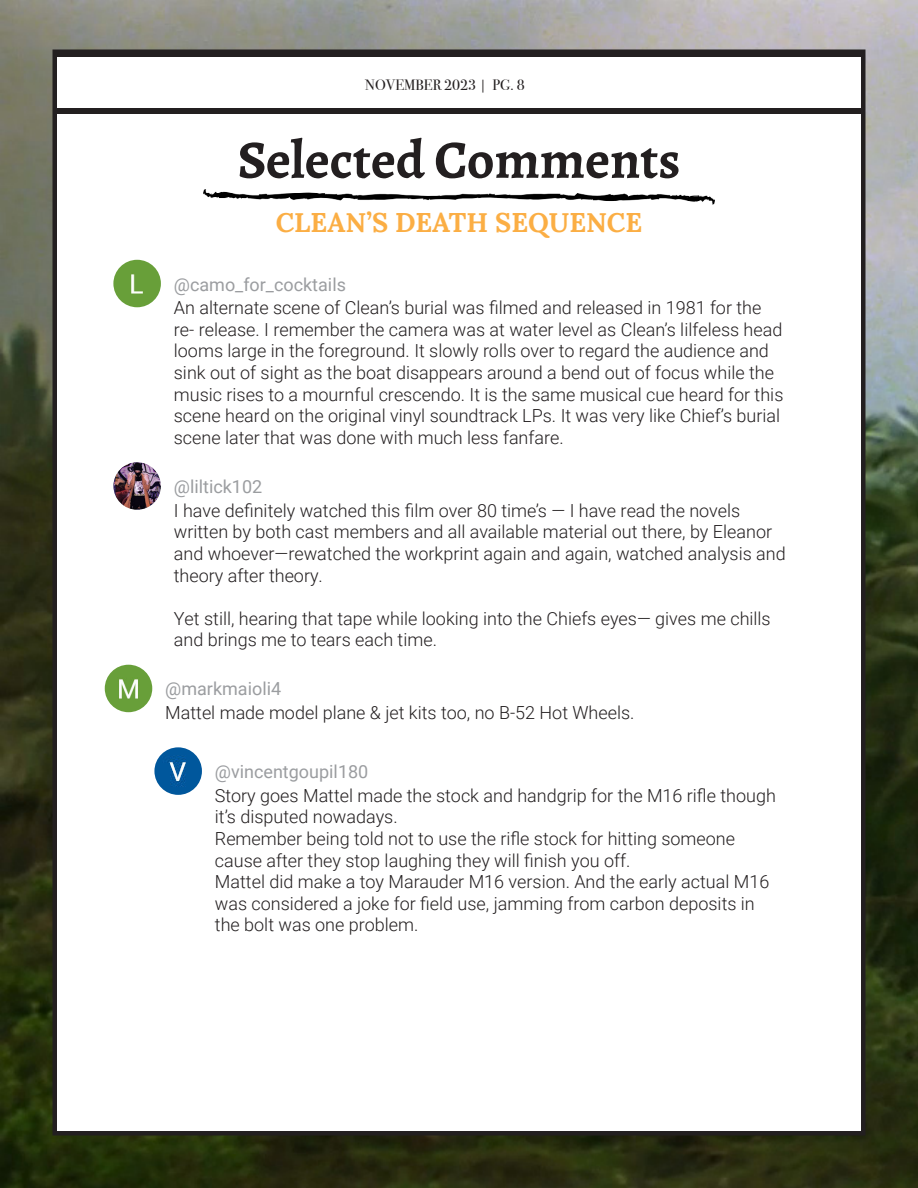
<style>
.page{position:relative;width:918px;height:1188px;background:#fff}
.page>*{position:absolute;margin:0;border:0;box-sizing:border-box;transform-origin:0 0}
.t1{font:700 54px "Alegreya";color:#231f20}
.t2{font:700 27px "Lora";color:#fbae44}
.t3{font:300 18px/21.6px "Roboto";color:#231f20}
.t4{font:18px "Roboto";color:#9b9da0}
.t5{font:15px "Bodoni Svty Two ITCTT";color:#231f20}
</style>
<div class="page">
<img style="left:0;top:0;width:918px;height:1188px">
<div style="left:55px;top:52px;width:808px;height:1081px;background:#fff"></div>
<img style="left:113px;top:260px;width:48px;height:47px;border-radius:24px">
<img style="left:154px;top:747px;width:48px;height:48px;border-radius:24px">
<img style="left:113px;top:462px;width:48px;height:48px;border-radius:24px">
<img style="left:105px;top:665px;width:47px;height:47px;border-radius:24px">
<div style="left:54px;top:51px;width:810px;height:6px;background:#231f20"></div>
<div style="left:54px;top:108px;width:810px;height:6px;background:#231f20"></div>
<img style="left:203px;top:190px;width:512px;height:15px">
<p class="t5" style="left:365px;top:73px;width:161px">NOVEMBER 2023 | PG. 8</p>
<p class="t1" style="left:238px;top:123px;width:444px">Selected Comments</p>
<p class="t2" style="left:276px;top:199px;width:368px">CLEAN’S DEATH SEQUENCE</p>
<p class="t4" style="left:174px;top:272px;width:174px">@camo_for_cocktails</p>
<p class="t3" style="left:174px;top:296px;width:611px">An alternate scene of Clean’s burial was filmed and released in 1981 for the re- release. I remember the camera was at water level as Clean’s lilfeless head looms large in the foreground. It slowly rolls over to regard the audience and sink out of sight as the boat disappears around a bend out of focus while the music rises to a mournful crescendo. It is the same musical cue heard for this scene heard on the original vinyl soundtrack LPs. It was very like Chief’s burial scene later that was done with much less fanfare.</p>
<p class="t4" style="left:174px;top:474px;width:90px">@liltick102</p>
<p class="t3" style="left:174px;top:499px;width:613px">I have definitely watched this film over 80 time’s — I have read the novels written by both cast members and all available material out there, by Eleanor and whoever—rewatched the workprint again and again, watched analysis and theory after theory.</p>
<p class="t3" style="left:174px;top:607px;width:598px">Yet still, hearing that tape while looking into the Chiefs eyes— gives me chills and brings me to tears each time.</p>
<p class="t4" style="left:165px;top:676px;width:117px">@markmaioli4</p>
<p class="t3" style="left:165px;top:701px;width:471px">Mattel made model plane &amp; jet kits too, no B-52 Hot Wheels.</p>
<p class="t4" style="left:215px;top:759px;width:155px">@vincentgoupil180</p>
<p class="t3" style="left:215px;top:784px;width:563px">Story goes Mattel made the stock and handgrip for the M16 rifle though it’s disputed nowadays.</p>
<p class="t3" style="left:215px;top:827px;width:522px">Remember being told not to use the rifle stock for hitting someone cause after they stop laughing they will finish you off.</p>
<p class="t3" style="left:215px;top:870px;width:556px">Mattel did make a toy Marauder M16 version. And the early actual M16 was considered a joke for field use, jamming from carbon deposits in the bolt was one problem.</p>
</div>
